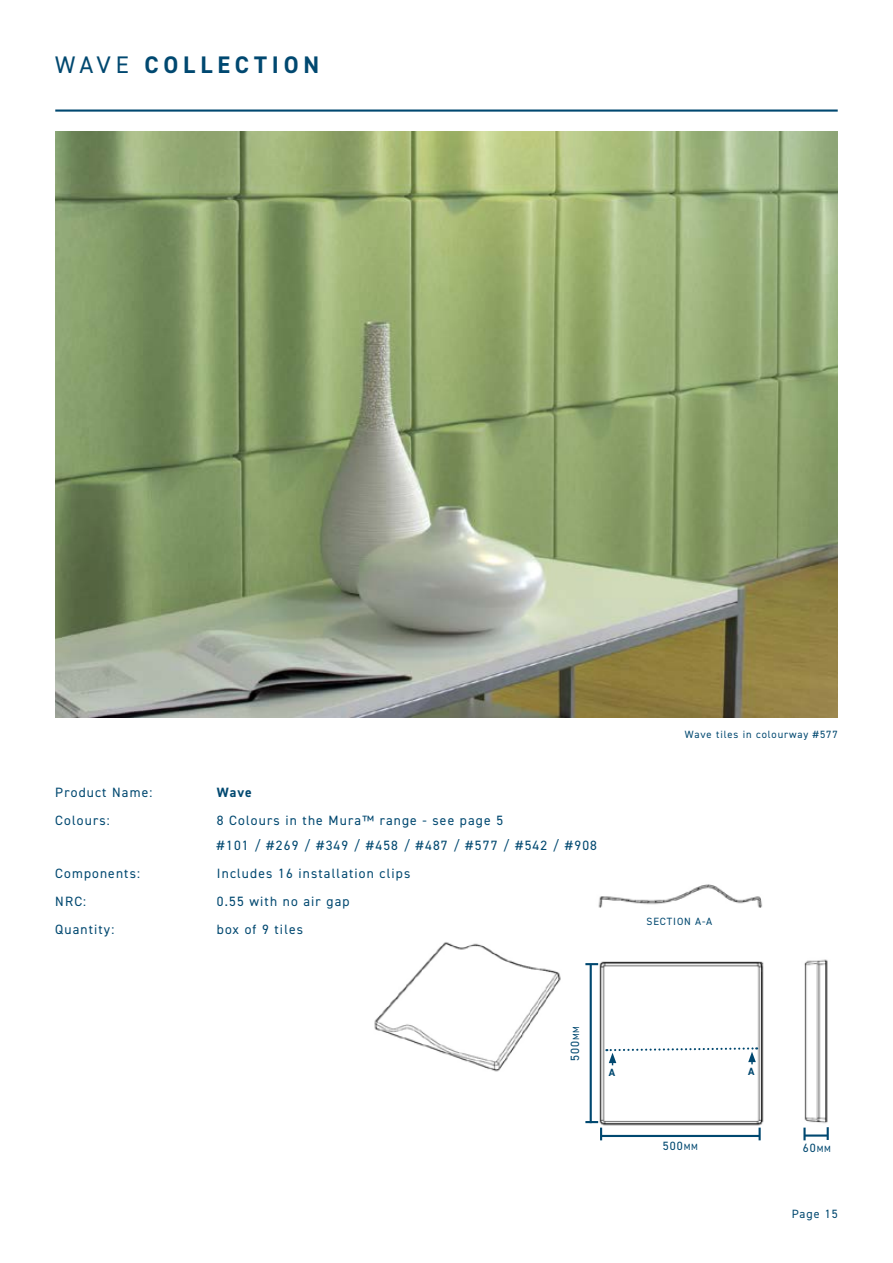
<style>
.page{position:relative;width:893px;height:1263px;background:#fff}
.page>*{position:absolute;margin:0;border:0;box-sizing:border-box;transform-origin:0 0}
.t1{font:700 24px "DIN2014";letter-spacing:.2em;color:#004870}
.t2{font:13.5px/24px "DIN2014";letter-spacing:.085em;color:#004870}
.t3{font:700 13.5px "DIN2014";color:#004870}
.t4{font:12px "DIN2014";letter-spacing:.085em;color:#004870}
.t5{font:10.5px "DIN2014";letter-spacing:.085em;color:#004870}
.t6{font:700 10.5px "DIN2014";color:#004870}
.s1{font-weight:400}
.s2{font-size:9px}
</style>
<div class="page">
<img style="left:374px;top:884px;width:454px;height:257px">
<img style="left:55px;top:132px;width:783px;height:585px">
<hr style="left:55px;top:109px;width:783px;height:3px;background:#004870">
<svg style="left:606px;top:1046px;width:151px;height:19px"></svg>
<hr style="left:601px;top:1135px;width:159px;height:2px;background:#004870">
<svg style="left:759px;top:1127px;width:2px;height:13px"></svg>
<hr style="left:590px;top:964px;width:2px;height:159px;background:#004870">
<svg style="left:585px;top:1121px;width:17px;height:19px"></svg>
<svg style="left:585px;top:963px;width:13px;height:2px"></svg>
<hr style="left:804px;top:1134px;width:23px;height:2px;background:#004870">
<svg style="left:827px;top:1127px;width:2px;height:13px"></svg>
<svg style="left:803px;top:1127px;width:3px;height:13px"></svg>
<h1 class="t1" style="left:55px;top:48px;width:265px"><span class="s1">WAVE</span> COLLECTION</h1>
<p class="t2" style="left:55px;top:780px;width:99px">Product Name:</p>
<p class="t3" style="left:217px;top:783px;width:36px">Wave</p>
<p class="t2" style="left:55px;top:808px;width:56px">Colours:</p>
<p class="t2" style="left:217px;top:808px;width:382px">8 Colours in the Mura™ range - see page 5<br>#101 / #269 / #349 / #458 / #487 / #577 / #542 / #908</p>
<p class="t2" style="left:55px;top:861px;width:86px">Components:</p>
<p class="t2" style="left:217px;top:861px;width:195px">Includes 16 installation clips</p>
<p class="t2" style="left:55px;top:889px;width:32px">NRC:</p>
<p class="t2" style="left:217px;top:889px;width:134px">0.55 with no air gap</p>
<p class="t2" style="left:55px;top:917px;width:61px">Quantity:</p>
<p class="t2" style="left:217px;top:917px;width:88px">box of 9 tiles</p>
<p class="t5" style="left:685px;top:727px;width:154px">Wave tiles in colourway #577</p>
<p class="t5" style="left:646px;top:914px;width:67px">SECTION A-A</p>
<p class="t4" style="left:567px;top:1061px;width:37px;rotate:-90deg">500<span class="s2">MM</span></p>
<p class="t6" style="left:609px;top:1065px;width:8px">A</p>
<p class="t6" style="left:748px;top:1064px;width:8px">A</p>
<p class="t4" style="left:663px;top:1138px;width:37px">500<span class="s2">MM</span></p>
<p class="t4" style="left:803px;top:1140px;width:30px">60<span class="s2">MM</span></p>
<p class="t4" style="left:792px;top:1207px;width:47px">Page 15</p>
</div>
